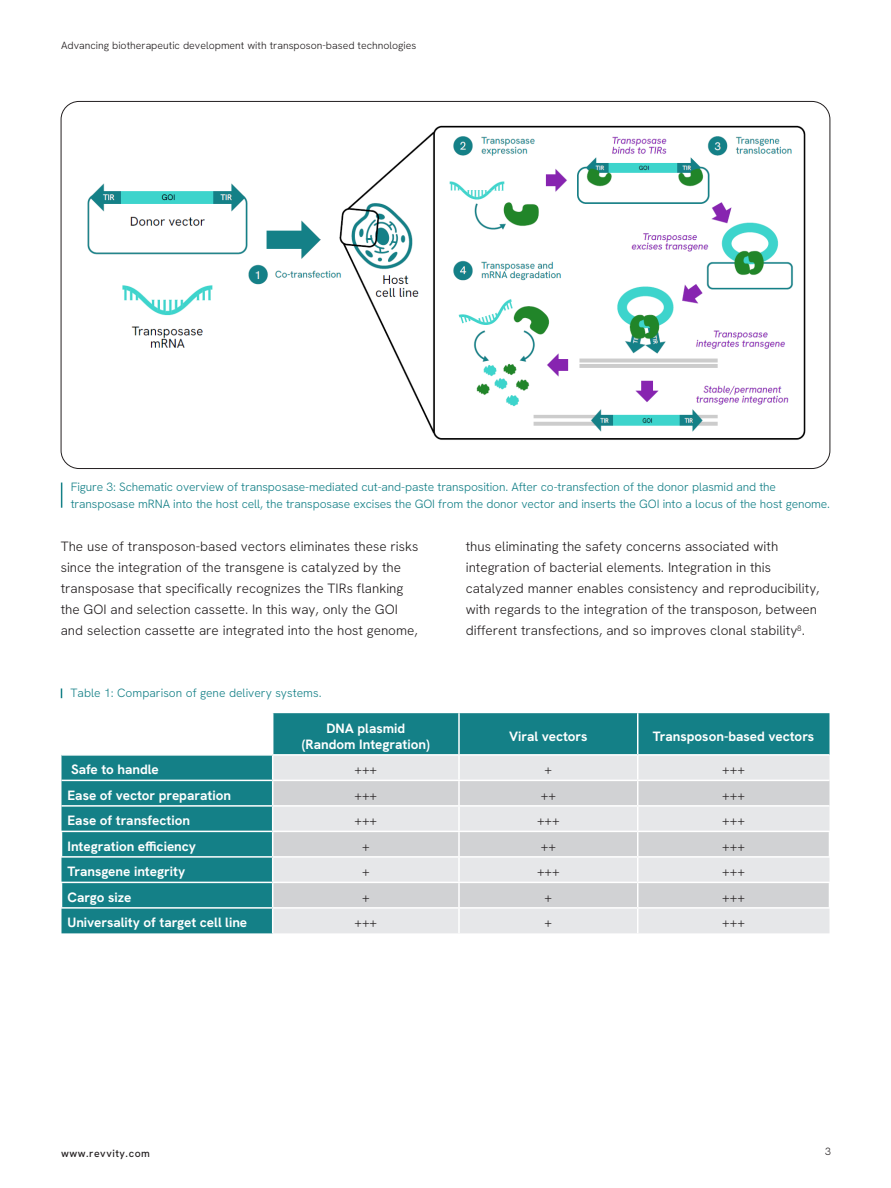
<style>
.page{position:relative;width:891px;height:1188px;background:#fff}
.page>*{position:absolute;margin:0;border:0;box-sizing:border-box;transform-origin:0 0}
.t1{font:300 13.5px/21px "Hanken Grotesk";color:#231f20}
.t2{font:700 13.5px/16.2px "Hanken Grotesk";color:#fff;text-align:center}
.t3{font:300 12px/16.5px "Hanken Grotesk";letter-spacing:-.01em;color:#148087}
.t4{font:300 10.5px "Hanken Grotesk";color:#231f20}
.t5{font:500 10.5px "Hanken Grotesk";letter-spacing:.05em;color:#231f20}
</style>
<div class="page">
<img style="left:87px;top:125px;width:719px;height:315px">
<svg style="left:61px;top:483px;width:1px;height:25px"></svg>
<svg style="left:62px;top:713px;width:768px;height:220px;background:#349197"></svg>
<div style="left:273px;top:756px;width:557px;height:177px;background:#e6e7e9"></div>
<svg style="left:273px;top:781px;width:557px;height:126px;background:#d9dadc"></svg>
<hr style="left:272px;top:713px;width:1px;height:41px;background:#fff">
<hr style="left:458px;top:713px;width:2px;height:41px;background:#fff">
<hr style="left:637px;top:713px;width:1px;height:41px;background:#fff">
<hr style="left:62px;top:754px;width:211px;height:2px;background:#fff">
<hr style="left:273px;top:754px;width:186px;height:2px;background:#fff">
<hr style="left:459px;top:754px;width:179px;height:2px;background:#fff">
<hr style="left:458px;top:756px;width:2px;height:24px;background:#fff">
<hr style="left:638px;top:754px;width:192px;height:2px;background:#fff">
<hr style="left:62px;top:780px;width:211px;height:1px;background:#fff">
<hr style="left:273px;top:780px;width:186px;height:1px;background:#fff">
<hr style="left:459px;top:780px;width:179px;height:1px;background:#fff">
<hr style="left:458px;top:781px;width:2px;height:24px;background:#fff">
<hr style="left:638px;top:780px;width:192px;height:1px;background:#fff">
<hr style="left:62px;top:805px;width:211px;height:2px;background:#fff">
<hr style="left:273px;top:805px;width:186px;height:2px;background:#fff">
<hr style="left:459px;top:805px;width:179px;height:2px;background:#fff">
<hr style="left:458px;top:807px;width:2px;height:24px;background:#fff">
<hr style="left:638px;top:805px;width:192px;height:2px;background:#fff">
<hr style="left:458px;top:858px;width:2px;height:24px;background:#fff">
<hr style="left:458px;top:909px;width:2px;height:24px;background:#fff">
<hr style="left:61px;top:831px;width:212px;height:1px;background:#fff">
<hr style="left:61px;top:856px;width:212px;height:2px;background:#fff">
<hr style="left:273px;top:831px;width:186px;height:1px;background:#fff">
<hr style="left:273px;top:856px;width:186px;height:2px;background:#fff">
<hr style="left:459px;top:831px;width:179px;height:1px;background:#fff">
<hr style="left:458px;top:832px;width:2px;height:24px;background:#fff">
<hr style="left:459px;top:856px;width:179px;height:2px;background:#fff">
<hr style="left:638px;top:831px;width:192px;height:1px;background:#fff">
<svg style="left:829px;top:832px;width:1px;height:24px"></svg>
<hr style="left:638px;top:856px;width:192px;height:2px;background:#fff">
<hr style="left:61px;top:882px;width:212px;height:1px;background:#fff">
<hr style="left:61px;top:907px;width:212px;height:2px;background:#fff">
<hr style="left:273px;top:882px;width:186px;height:1px;background:#fff">
<svg style="left:272px;top:756px;width:1px;height:177px"></svg>
<hr style="left:273px;top:907px;width:186px;height:2px;background:#fff">
<hr style="left:459px;top:882px;width:179px;height:1px;background:#fff">
<hr style="left:458px;top:883px;width:2px;height:24px;background:#fff">
<hr style="left:459px;top:907px;width:179px;height:2px;background:#fff">
<hr style="left:638px;top:882px;width:192px;height:1px;background:#fff">
<svg style="left:637px;top:756px;width:1px;height:177px"></svg>
<svg style="left:829px;top:883px;width:1px;height:24px"></svg>
<hr style="left:638px;top:907px;width:192px;height:2px;background:#fff">
<p class="t4" style="left:61px;top:39px;width:357px">Advancing biotherapeutic development with transposon-based technologies</p>
<p class="t3" style="left:71px;top:479px;width:761px">Figure 3: Schematic overview of transposase-mediated cut-and-paste transposition. After co-transfection of the donor plasmid and the transposase mRNA into the host cell, the transposase excises the GOI from the donor vector and inserts the GOI into a locus of the host genome.</p>
<p class="t1" style="left:466px;top:536px;width:355px">thus eliminating the safety concerns associated with integration of bacterial elements. Integration in this catalyzed manner enables consistency and reproducibility, with regards to the integration of the transposon, between different transfections, and so improves clonal stability<sup>8</sup>.</p>
<p class="t1" style="left:61px;top:536px;width:359px">The use of transposon‑based vectors eliminates these risks since the integration of the transgene is catalyzed by the transposase that specifically recognizes the TIRs flanking the GOI and selection cassette. In this way, only the GOI and selection cassette are integrated into the host genome,</p>
<p class="t3" style="left:71px;top:685px;width:253px">Table 1: Comparison of gene delivery systems.</p>
<p class="t2" style="left:302px;top:720px;width:129px">DNA plasmid (Random Integration)</p>
<p class="t2" style="left:509px;top:728px;width:80px">Viral vectors</p>
<p class="t2" style="left:653px;top:728px;width:163px">Transposon-based vectors</p>
<p class="t2" style="left:71px;top:761px;width:89px">Safe to handle</p>
<p class="t1" style="left:355px;top:759px;width:24px">+++</p>
<p class="t1" style="left:545px;top:759px;width:9px">+</p>
<p class="t1" style="left:722px;top:759px;width:24px">+++</p>
<p class="t2" style="left:68px;top:787px;width:165px">Ease of vector preparation</p>
<p class="t1" style="left:355px;top:784px;width:24px">+++</p>
<p class="t1" style="left:541px;top:784px;width:17px">++</p>
<p class="t1" style="left:722px;top:784px;width:24px">+++</p>
<p class="t2" style="left:67px;top:812px;width:124px">Ease of transfection</p>
<p class="t1" style="left:355px;top:810px;width:24px">+++</p>
<p class="t1" style="left:537px;top:810px;width:24px">+++</p>
<p class="t1" style="left:722px;top:810px;width:24px">+++</p>
<p class="t2" style="left:67px;top:838px;width:130px">Integration efficiency</p>
<p class="t1" style="left:362px;top:835px;width:9px">+</p>
<p class="t1" style="left:541px;top:835px;width:17px">++</p>
<p class="t1" style="left:722px;top:835px;width:24px">+++</p>
<p class="t2" style="left:67px;top:863px;width:119px">Transgene integrity</p>
<p class="t1" style="left:362px;top:861px;width:9px">+</p>
<p class="t1" style="left:537px;top:861px;width:24px">+++</p>
<p class="t1" style="left:722px;top:861px;width:24px">+++</p>
<p class="t2" style="left:67px;top:889px;width:65px">Cargo size</p>
<p class="t1" style="left:362px;top:886px;width:9px">+</p>
<p class="t1" style="left:545px;top:886px;width:9px">+</p>
<p class="t1" style="left:722px;top:886px;width:24px">+++</p>
<p class="t2" style="left:67px;top:914px;width:181px">Universality of target cell line</p>
<p class="t1" style="left:355px;top:912px;width:24px">+++</p>
<p class="t1" style="left:545px;top:912px;width:9px">+</p>
<p class="t1" style="left:722px;top:912px;width:24px">+++</p>
<p class="t5" style="left:61px;top:1147px;width:90px">www.revvity.com</p>
<p class="t4" style="left:825px;top:1145px;width:7px">3</p>
</div>
